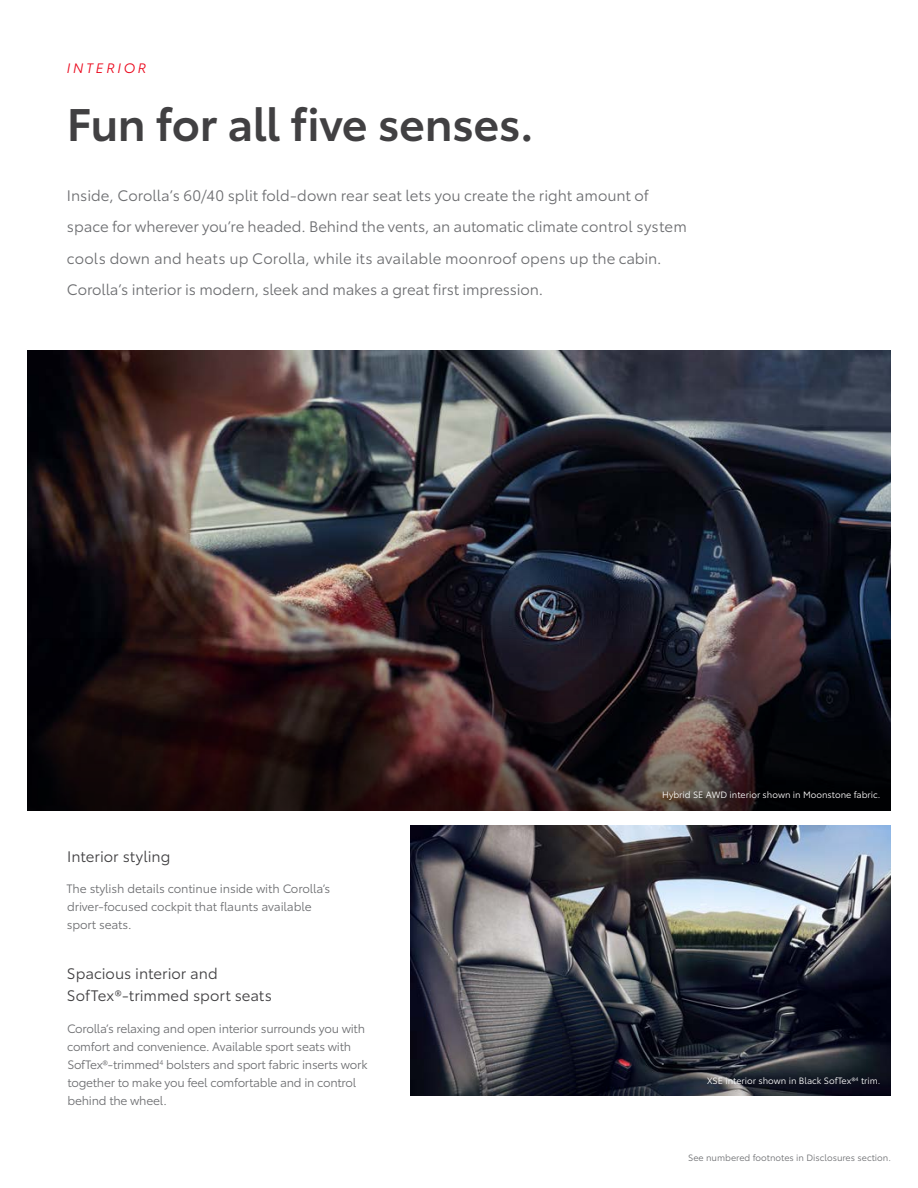
<style>
.page{position:relative;width:918px;height:1188px;background:#fff}
.page>*{position:absolute;margin:0;border:0;box-sizing:border-box;transform-origin:0 0}
.t1{font:600 45px "Toyota Type";letter-spacing:-.01em;color:#414042}
.t2{font:15px/31.5px "Toyota Type";letter-spacing:-.005em;color:#6d6e71}
.t3{font:15px/22.5px "Toyota Type";color:#414042}
.t4{font:italic 13.5px "Toyota Type";letter-spacing:.2em;color:#eb0a1e}
.t5{font:12px/18px "Toyota Type";letter-spacing:-.02em;color:#6d6e71}
.t6{font:9px "Toyota Type";color:#fff}
.t7{font:9px "Toyota Type";color:#6d6e71}
</style>
<div class="page">
<img style="left:27px;top:350px;width:864px;height:266px">
<svg style="left:27px;top:616px;width:864px;height:194px;background:#281a1d"></svg>
<img style="left:411px;top:825px;width:480px;height:271px">
<p class="t4" style="left:67px;top:58px;width:81px">INTERIOR</p>
<h1 class="t1" style="left:67px;top:91px;width:468px">Fun for all five senses.</h1>
<p class="t2" style="left:67px;top:178px;width:622px">Inside, Corolla’s 60/40 split fold-down rear seat lets you create the right amount of space for wherever you’re headed. Behind the vents, an automatic climate control system cools down and heats up Corolla, while its available moonroof opens up the cabin.<br>Corolla’s interior is modern, sleek and makes a great first impression.</p>
<p class="t3" style="left:67px;top:844px;width:105px">Interior styling</p>
<p class="t5" style="left:67px;top:879px;width:265px">The stylish details continue inside with Corolla’s driver-focused cockpit that flaunts available sport seats.</p>
<p class="t3" style="left:67px;top:961px;width:206px">Spacious interior and<br>SofTex®-trimmed sport seats</p>
<p class="t5" style="left:67px;top:1019px;width:302px">Corolla’s relaxing and open interior surrounds you with comfort and convenience. Available sport seats with SofTex®-trimmed<sup>4</sup> bolsters and sport fabric inserts work together to make you feel comfortable and in control behind the wheel.</p>
<p class="t6" style="left:662px;top:789px;width:220px">Hybrid SE AWD interior shown in Moonstone fabric.</p>
<p class="t6" style="left:707px;top:1074px;width:175px">XSE interior shown in Black SofTex®<sup>4</sup> trim.</p>
<p class="t7" style="left:688px;top:1151px;width:204px">See numbered footnotes in Disclosures section.</p>
</div>
